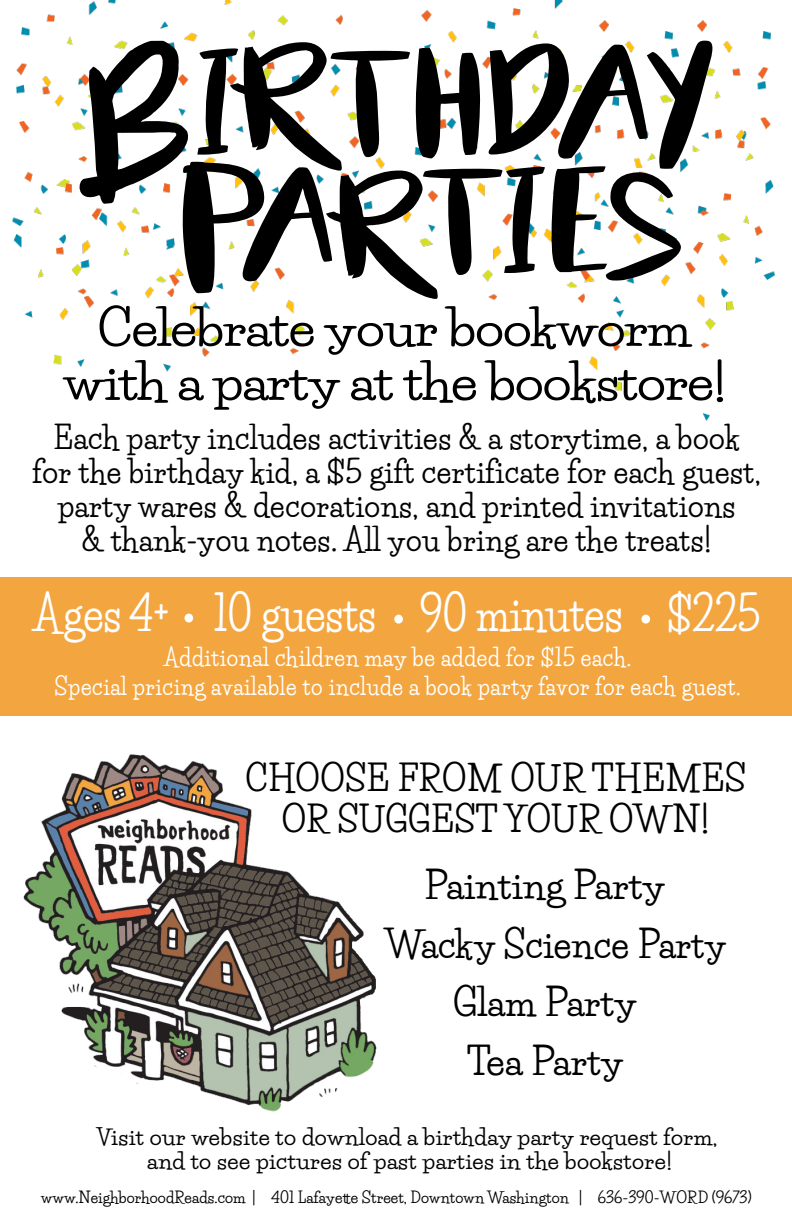
<style>
.page{position:relative;width:792px;height:1224px;background:#fff}
.page>*{position:absolute;margin:0;border:0;box-sizing:border-box;transform-origin:0 0}
.t1{font:700 48.6px/54px "Life Savers";letter-spacing:-.015em;color:#000;text-align:center;scale:1.11 1}
.t2{font:700 46.8px "Life Savers";color:#fff;scale:.88 1}
.t3{font:700 36.8px/58.8px "Life Savers";letter-spacing:.01em;color:#000;text-align:center}
.t4{font:700 34.4px/41px "Life Savers";letter-spacing:.01em;color:#000;text-align:center}
.t5{font:700 30.6px/34px "Life Savers";letter-spacing:.02em;color:#000;text-align:center;scale:.96 1}
.t6{font:700 23.4px/28.6px "Life Savers";letter-spacing:.03em;color:#fff;text-align:center;scale:.92 1}
.t7{font:700 21.6px/23.8px "Life Savers";letter-spacing:.02em;color:#000;text-align:center;scale:1.05 1}
.t8{font:700 15px "Life Savers";letter-spacing:.01em;color:#000}
</style>
<div class="page">
<img style="left:23px;top:754px;width:354px;height:358px">
<div style="left:0;top:577px;width:792px;height:138px;background:#f3a540"></div>
<div style="left:184px;top:614px;width:9px;height:9px;background:#fff;border-radius:50%"></div>
<div style="left:394px;top:615px;width:9px;height:9px;background:#fff;border-radius:50%"></div>
<div style="left:641px;top:615px;width:9px;height:9px;background:#fff;border-radius:50%"></div>
<img style="left:12px;top:0;width:763px;height:421px">
<svg style="left:76px;top:40px;width:638px;height:259px"></svg>
<h1 class="t1" style="left:63px;top:301px;width:599px">Celebrate your bookworm with a party at the bookstore!</h1>
<p class="t5" style="left:32px;top:421px;width:760px">Each party includes activities &amp; a storytime, a book for the birthday kid, a $5 gift certificate for each guest, party wares &amp; decorations, and printed invitations<br>&amp; thank-you notes. All you bring are the treats!</p>
<h2 class="t2" style="left:33px;top:586px;width:828px">Ages 4+ 10 guests 90 minutes $225</h2>
<p class="t6" style="left:54px;top:644px;width:747px">Additional children may be added for $15 each.<br>Special pricing available to include a book party favor for each guest.</p>
<p class="t4" style="left:245px;top:758px;width:502px">CHOOSE FROM OUR THEMES<br>OR SUGGEST YOUR OWN!</p>
<p class="t3" style="left:425px;top:856px;width:242px">Painting Party</p>
<p class="t3" style="left:385px;top:915px;width:343px">Wacky Science Party<br>Glam Party</p>
<p class="t3" style="left:467px;top:1032px;width:158px">Tea Party</p>
<p class="t7" style="left:97px;top:1125px;width:593px">Visit our website to download a birthday party request form, and to see pictures of past parties in the bookstore!</p>
<p class="t8" style="left:41px;top:1188px;width:712px">www.NeighborhoodReads.com | 401 Lafayette Street, Downtown Washington | 636-390-WORD (9673)</p>
</div>
